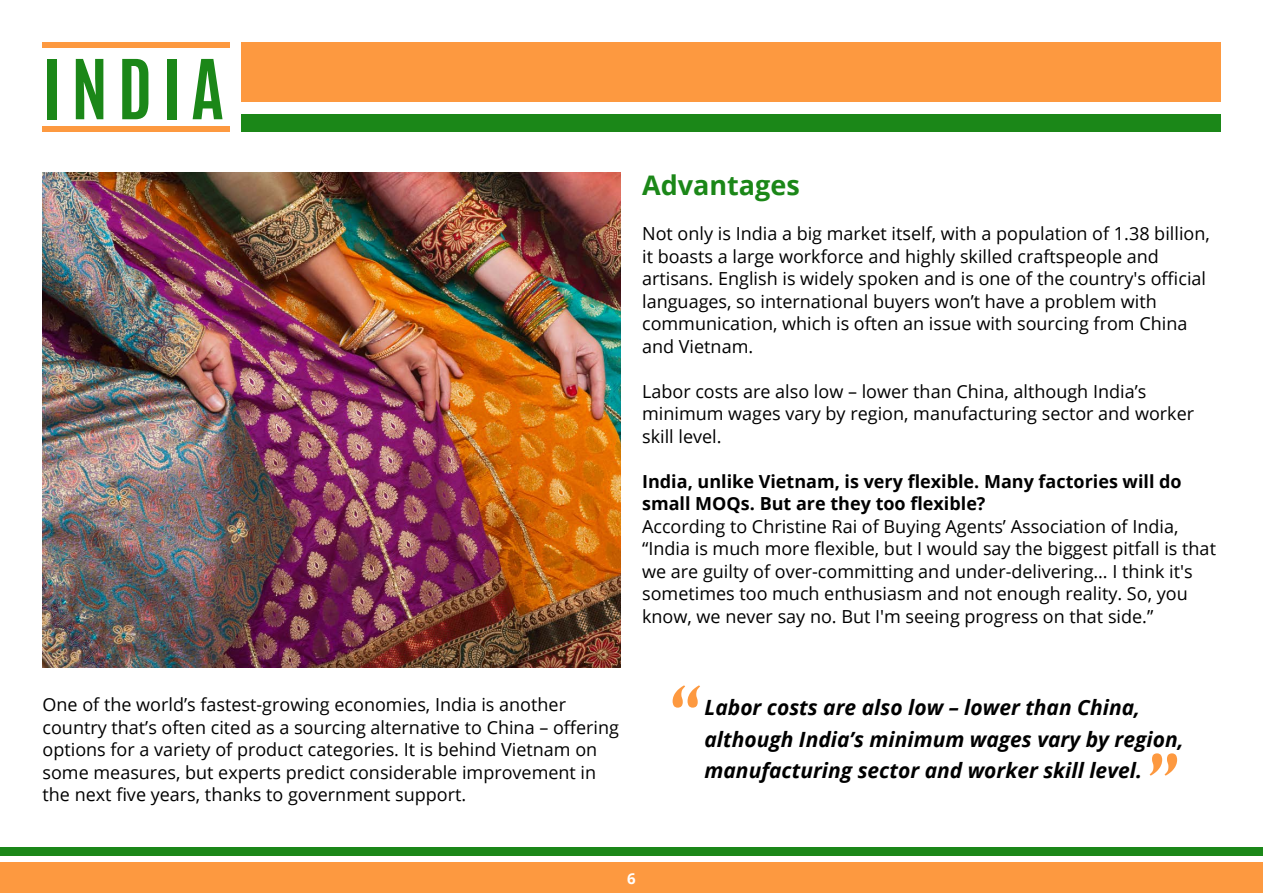
<style>
.page{position:relative;width:1263px;height:893px;background:#fff}
.page>*{position:absolute;margin:0;border:0;box-sizing:border-box;transform-origin:0 0}
.t1{font:700 70.2px "Antonio";letter-spacing:.14em;color:#1b8718}
.t2{font:700 27px "Open Sans";color:#1b8718}
.t3{font:italic 700 21px/31.2px "Open Sans";color:#000}
.t4{font:18px/22.5px "Open Sans";color:#000}
.t5{font:700 18px/22.5px "Open Sans";color:#000}
.t6{font:700 15px "Open Sans";color:#fff}
</style>
<div class="page">
<img style="left:43px;top:172px;width:578px;height:496px">
<div style="left:241px;top:43px;width:979px;height:59px;background:#fd9940"></div>
<div style="left:241px;top:115px;width:979px;height:17px;background:#1b8718"></div>
<div style="left:0;top:863px;width:1263px;height:30px;background:#fd9940"></div>
<div style="left:0;top:848px;width:1263px;height:8px;background:#1b8718"></div>
<div style="left:43px;top:43px;width:187px;height:5px;background:#fd9940"></div>
<div style="left:43px;top:127px;width:187px;height:5px;background:#fd9940"></div>
<svg style="left:673px;top:685px;width:27px;height:23px"></svg>
<svg style="left:1149px;top:753px;width:28px;height:23px"></svg>
<h1 class="t1" style="left:43px;top:36px;width:183px">INDIA</h1>
<h2 class="t2" style="left:642px;top:166px;width:159px">Advantages</h2>
<p class="t4" style="left:642px;top:222px;width:569px">Not only is India a big market itself, with a population of 1.38 billion, it boasts a large workforce and highly skilled craftspeople and artisans. English is widely spoken and is one of the country's official languages, so international buyers won’t have a problem with communication, which is often an issue with sourcing from China and Vietnam.</p>
<p class="t4" style="left:642px;top:380px;width:553px">Labor costs are also low – lower than China, although India’s minimum wages vary by region, manufacturing sector and worker skill level.</p>
<p class="t5" style="left:642px;top:470px;width:541px">India, unlike Vietnam, is very flexible. Many factories will do small MOQs. But are they too flexible?</p>
<p class="t4" style="left:642px;top:515px;width:575px">According to Christine Rai of Buying Agents’ Association of India, “India is much more flexible, but I would say the biggest pitfall is that we are guilty of over-committing and under-delivering… I think it's sometimes too much enthusiasm and not enough reality. So, you know, we never say no. But I'm seeing progress on that side.”</p>
<p class="t4" style="left:43px;top:693px;width:578px">One of the world’s fastest-growing economies, India is another country that’s often cited as a sourcing alternative to China – offering options for a variety of product categories. It is behind Vietnam on some measures, but experts predict considerable improvement in the next five years, thanks to government support.</p>
<p class="t6" style="left:627px;top:868px;width:10px">6</p>
<p class="t3" style="left:704px;top:692px;width:481px">Labor costs are also low – lower than China, although India’s minimum wages vary by region, manufacturing sector and worker skill level.</p>
</div>
